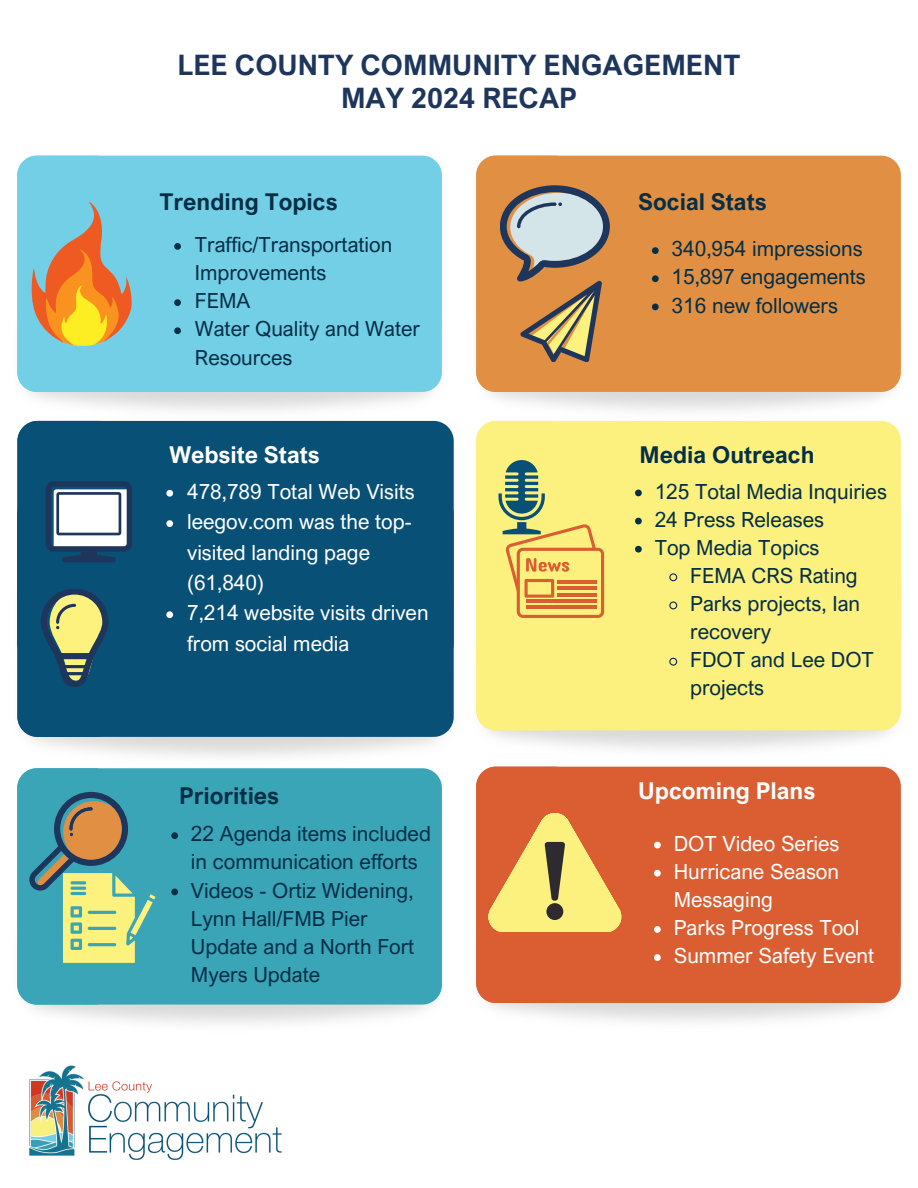
<style>
.page{position:relative;width:918px;height:1188px;background:#fff}
.page>*{position:absolute;margin:0;border:0;box-sizing:border-box;transform-origin:0 0}
.t1{font:700 28.2px/33.8px "Arial Nova";color:#1e365c;text-align:center}
.t2{font:700 23.25px "Arial Nova";color:#052f47}
.t3{font:700 23.25px "Arial Nova";color:#fff}
.t4{font:20.85px/28.2px "Arial Nova";color:#052f47}
.t5{font:20.85px/30.3px "Arial Nova";color:#fff}
</style>
<div class="page">
<div style="left:132px;top:156px;width:310px;height:236px;background:#73cfe6"></div>
<div style="left:132px;top:421px;width:322px;height:73px;background:#085076"></div>
<div style="left:155px;top:768px;width:287px;height:237px;background:#39a5b7"></div>
<div style="left:610px;top:156px;width:291px;height:236px;background:#e19043"></div>
<div style="left:604px;top:421px;width:297px;height:73px;background:#fcf07e"></div>
<div style="left:625px;top:767px;width:276px;height:236px;background:#da5e32"></div>
<svg style="left:17px;top:156px;width:115px;height:236px;background:#99baad"></svg>
<svg style="left:476px;top:156px;width:134px;height:236px;background:#c79562"></svg>
<div style="left:132px;top:494px;width:322px;height:243px;background:#085076"></div>
<svg style="left:17px;top:421px;width:115px;height:316px;background:#356a81"></svg>
<div style="left:604px;top:494px;width:297px;height:236px;background:#fcf07e"></div>
<svg style="left:476px;top:421px;width:128px;height:309px;background:#efde78"></svg>
<svg style="left:17px;top:768px;width:138px;height:237px;background:#68aa9e"></svg>
<img style="left:29px;top:1065px;width:253px;height:95px">
<svg style="left:476px;top:767px;width:149px;height:236px;background:#de8346"></svg>
<div style="left:546px;top:903px;width:17px;height:17px;background:#2e2b30;border-radius:50%"></div>
<svg style="left:174px;top:243px;width:7px;height:7px"></svg>
<svg style="left:174px;top:299px;width:7px;height:7px"></svg>
<svg style="left:174px;top:327px;width:7px;height:7px"></svg>
<svg style="left:652px;top:247px;width:7px;height:7px"></svg>
<svg style="left:652px;top:275px;width:7px;height:7px"></svg>
<svg style="left:652px;top:304px;width:7px;height:6px"></svg>
<svg style="left:654px;top:842px;width:7px;height:6px"></svg>
<svg style="left:654px;top:870px;width:7px;height:7px"></svg>
<svg style="left:654px;top:926px;width:7px;height:7px"></svg>
<svg style="left:654px;top:954px;width:7px;height:7px"></svg>
<svg style="left:166px;top:490px;width:7px;height:7px"></svg>
<svg style="left:166px;top:520px;width:7px;height:7px"></svg>
<svg style="left:166px;top:611px;width:7px;height:7px"></svg>
<svg style="left:635px;top:490px;width:7px;height:6px"></svg>
<svg style="left:635px;top:518px;width:7px;height:6px"></svg>
<svg style="left:635px;top:546px;width:7px;height:7px"></svg>
<svg style="left:669px;top:573px;width:9px;height:9px"></svg>
<svg style="left:669px;top:601px;width:9px;height:9px"></svg>
<svg style="left:669px;top:657px;width:9px;height:9px"></svg>
<svg style="left:171px;top:832px;width:7px;height:7px"></svg>
<svg style="left:171px;top:889px;width:7px;height:6px"></svg>
<p class="t1" style="left:177px;top:47px;width:565px">LEE COUNTY COMMUNITY ENGAGEMENT<br>MAY 2024 RECAP</p>
<p class="t2" style="left:160px;top:187px;width:180px">Trending Topics</p>
<h2 class="t2" style="left:638px;top:187px;width:130px">Social Stats</h2>
<p class="t4" style="left:195px;top:230px;width:199px">Traffic/Transportation<br>Improvements</p>
<p class="t4" style="left:195px;top:286px;width:57px">FEMA</p>
<p class="t4" style="left:195px;top:314px;width:226px">Water Quality and Water<br>Resources</p>
<p class="t3" style="left:169px;top:440px;width:152px">Website Stats</p>
<h2 class="t5" style="left:187px;top:476px;width:229px">478,789 Total Web Visits</h2>
<p class="t5" style="left:187px;top:506px;width:226px">leegov.com was the top&shy;visited landing page (61,840)</p>
<p class="t5" style="left:187px;top:597px;width:243px">7,214 website visits driven from social media</p>
<p class="t2" style="left:179px;top:782px;width:101px">Priorities</p>
<p class="t4" style="left:191px;top:819px;width:241px">22 Agenda items included in communication efforts</p>
<p class="t4" style="left:191px;top:876px;width:225px">Videos - Ortiz Widening,<br>Lynn Hall/FMB Pier<br>Update and a North Fort<br>Myers Update</p>
<h2 class="t4" style="left:672px;top:234px;width:192px">340,954 impressions</h2>
<p class="t4" style="left:672px;top:262px;width:196px">15,897 engagements</p>
<p class="t4" style="left:672px;top:291px;width:168px">316 new followers</p>
<p class="t2" style="left:640px;top:440px;width:176px">Media Outreach</p>
<p class="t4" style="left:655px;top:477px;width:234px">125 Total Media Inquiries</p>
<p class="t4" style="left:655px;top:505px;width:171px">24 Press Releases</p>
<p class="t4" style="left:655px;top:533px;width:166px">Top Media Topics</p>
<h2 class="t4" style="left:690px;top:561px;width:169px">FEMA CRS Rating</h2>
<p class="t4" style="left:690px;top:589px;width:172px">Parks projects, Ian recovery</p>
<p class="t4" style="left:690px;top:645px;width:185px">FDOT and Lee DOT projects</p>
<p class="t3" style="left:638px;top:776px;width:179px">Upcoming Plans</p>
<p class="t5" style="left:674px;top:828px;width:167px">DOT Video Series</p>
<p class="t5" style="left:674px;top:857px;width:167px;line-height:28.2px">Hurricane Season<br>Messaging</p>
<p class="t5" style="left:674px;top:912px;width:187px">Parks Progress Tool</p>
<p class="t5" style="left:674px;top:940px;width:202px">Summer Safety Event</p>
</div>
